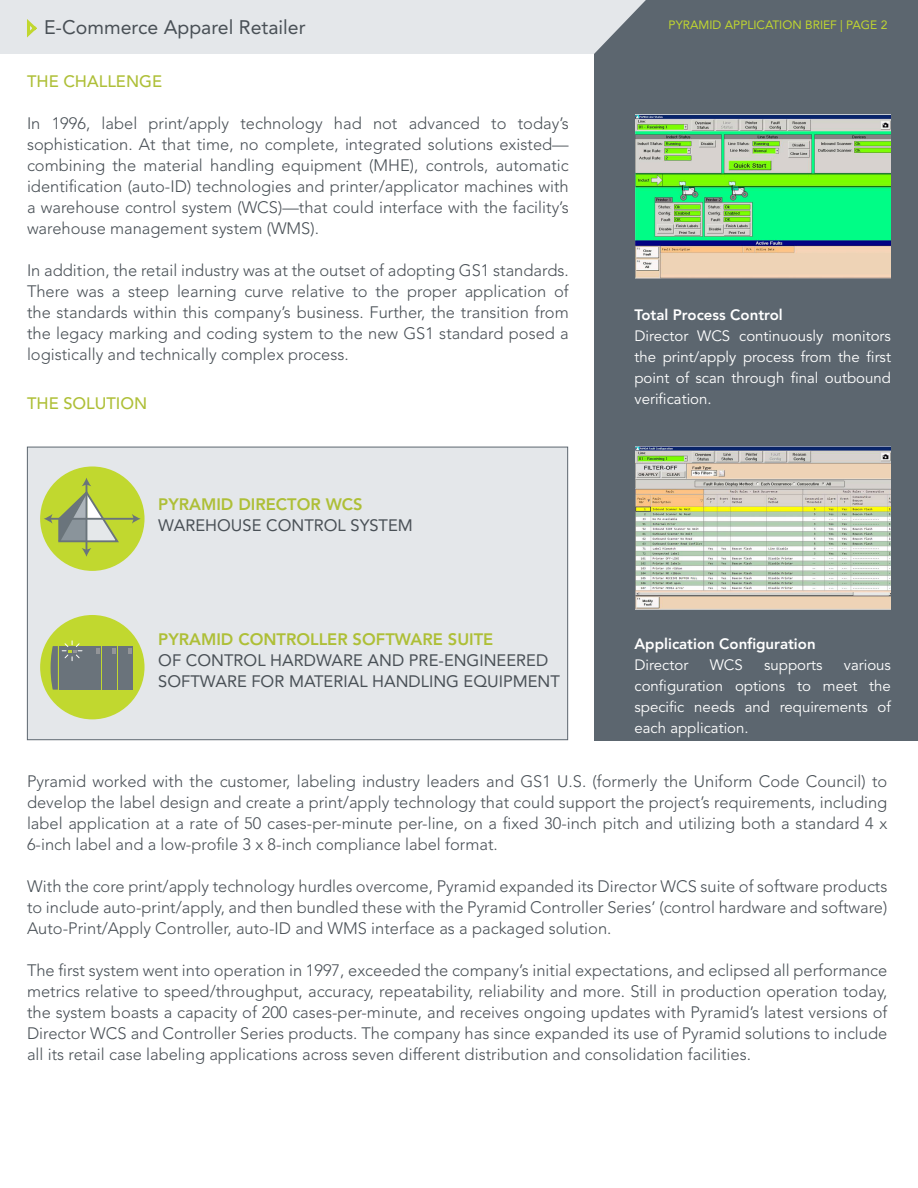
<style>
.page{position:relative;width:918px;height:1188px;background:#fff}
.page>*{position:absolute;margin:0;border:0;box-sizing:border-box;transform-origin:0 0}
.t1{font:19.5px "Avenir LT Std";color:#495056}
.MFS_Paragraph_Style{font:300 16.5px/21px "Avenir LT Std";color:#495056;text-align:justify}
.MFS_Paragraph_Style-2{font:16.5px/21px "Avenir LT Std";color:#495056}
.MFS_Paragraph_Style-3{font:800 16.5px "Avenir LT Std";color:#aebf37}
.MFS_Paragraph_Style-4{font:500 16.5px "Avenir LT Std";color:#aebf37}
.Bullet_Long_Text{font:15px/21px "Avenir LT Std";color:#fff;text-align:justify}
.Bullet_Long_Text-2{font:800 15px "Avenir LT Std";color:#fff}
.t2{font:12px "Avenir LT Std";color:#c1d72f}
.s1{font-weight:800;color:#aebf37}
.s2{color:#5c666f}
</style>
<div class="page">
<div style="left:594px;top:0;width:324px;height:740px;background:#5c666f"></div>
<div style="left:0;top:0;width:646px;height:54px;background:#e4e7ea"></div>
<hr style="left:917px;top:740px;width:1px;height:448px;background:#5c666f">
<svg style="left:917px;top:1045px;width:1px;height:143px"></svg>
<img style="left:635px;top:114px;width:256px;height:165px">
<img style="left:635px;top:447px;width:256px;height:163px">
<div style="left:27px;top:447px;width:541px;height:293px;background:#e4e7ea;border:1px solid #5c666f"></div>
<div style="left:40px;top:615px;width:105px;height:104px;background:#c1d82f;border-radius:50%"></div>
<div style="left:59px;top:646px;width:26px;height:10px;background:#6a737b"></div>
<div style="left:59px;top:656px;width:26px;height:34px;background:#6a737b"></div>
<div style="left:86px;top:646px;width:15px;height:10px;background:#6a737b"></div>
<svg style="left:96px;top:648px;width:3px;height:6px"></svg>
<div style="left:102px;top:656px;width:15px;height:34px;background:#6a737b"></div>
<div style="left:86px;top:656px;width:15px;height:34px;background:#6a737b"></div>
<div style="left:102px;top:646px;width:15px;height:10px;background:#6a737b"></div>
<svg style="left:112px;top:648px;width:3px;height:6px"></svg>
<div style="left:118px;top:656px;width:15px;height:34px;background:#6a737b"></div>
<div style="left:118px;top:646px;width:15px;height:10px;background:#6a737b"></div>
<svg style="left:128px;top:648px;width:3px;height:6px"></svg>
<svg style="left:51px;top:641px;width:31px;height:49px"></svg>
<div style="left:40px;top:466px;width:105px;height:105px;background:#c1d82f;border-radius:50%"></div>
<hr style="left:50px;top:518px;width:84px;height:2px;background:#6a747b">
<svg style="left:44px;top:478px;width:77px;height:79px"></svg>
<svg style="left:132px;top:514px;width:9px;height:10px"></svg>
<p class="t1" style="left:44px;top:16px;width:263px">E-Commerce Apparel Retailer</p>
<p class="t2" style="left:669px;top:18px;width:220px">PYRAMID APPLICATION BRIEF | PAGE 2</p>
<p class="MFS_Paragraph_Style-4" style="left:27px;top:72px;width:137px">THE CHALLENGE</p>
<p class="MFS_Paragraph_Style" style="left:27px;top:113px;width:543px">In 1996, label print/apply technology had not advanced to today’s sophistication. At that time, no complete, integrated solutions existed— combining the material handling equipment (MHE), controls, automatic identification (auto-ID) technologies and printer/applicator machines with a warehouse control system (WCS)—that could interface with the facility’s warehouse management system (WMS).</p>
<p class="MFS_Paragraph_Style" style="left:27px;top:260px;width:543px">In addition, the retail industry was at the outset of adopting GS1 standards.<br>There was a steep learning curve relative to the proper application of the standards within this company’s business. Further, the transition from the legacy marking and coding system to the new GS1 standard posed a logistically and technically complex process.</p>
<p class="MFS_Paragraph_Style-4" style="left:27px;top:394px;width:122px">THE SOLUTION</p>
<p class="MFS_Paragraph_Style-2" style="left:158px;top:494px;width:256px"><span class="s1">PYRAMID DIRECTOR WCS<br></span>WAREHOUSE CONTROL SYSTEM</p>
<p class="MFS_Paragraph_Style-3" style="left:158px;top:630px;width:337px">PYRAMID CONTROLLER SOFTWARE SUITE</p>
<p class="MFS_Paragraph_Style-2" style="left:158px;top:650px;width:403px">OF CONTROL HARDWARE AND PRE-ENGINEERED<br>SOFTWARE FOR MATERIAL HANDLING EQUIPMENT</p>
<p class="Bullet_Long_Text-2" style="left:634px;top:305px;width:150px">Total Process Control</p>
<p class="Bullet_Long_Text" style="left:634px;top:325px;width:258px">Director WCS continuously monitors the print/apply process from the first point of scan through final outbound verification.</p>
<p class="Bullet_Long_Text-2" style="left:634px;top:635px;width:183px">Application Configuration</p>
<p class="Bullet_Long_Text" style="left:634px;top:654px;width:55px">Director</p>
<p class="Bullet_Long_Text" style="left:710px;top:654px;width:35px">WCS</p>
<p class="Bullet_Long_Text" style="left:764px;top:654px;width:60px">supports</p>
<p class="Bullet_Long_Text" style="left:634px;top:654px;width:258px;text-indent:209px">various configuration options to meet the specific needs and requirements of each application.<span class="s2">pplication.</span></p>
<p class="MFS_Paragraph_Style" style="left:27px;top:771px;width:862px">Pyramid worked with the customer, labeling industry leaders and GS1 U.S. (formerly the Uniform Code Council) to develop the label design and create a print/apply technology that could support the project’s requirements, including label application at a rate of 50 cases-per-minute per-line, on a fixed 30-inch pitch and utilizing both a standard 4 x 6-inch label and a low-profile 3 x 8-inch compliance label format.</p>
<p class="MFS_Paragraph_Style" style="left:27px;top:876px;width:862px">With the core print/apply technology hurdles overcome, Pyramid expanded its Director WCS suite of software products to include auto-print/apply, and then bundled these with the Pyramid Controller Series’ (control hardware and software)<br>Auto-Print/Apply Controller, auto-ID and WMS interface as a packaged solution.</p>
<p class="MFS_Paragraph_Style" style="left:27px;top:960px;width:862px">The first system went into operation in 1997, exceeded the company’s initial expectations, and eclipsed all performance metrics relative to speed/throughput, accuracy, repeatability, reliability and more. Still in production operation today, the system boasts a capacity of 200 cases-per-minute, and receives ongoing updates with Pyramid’s latest versions of Director WCS and Controller Series products. The company has since expanded its use of Pyramid solutions to include all its retail case labeling applications across seven different distribution and consolidation facilities.</p>
</div>
